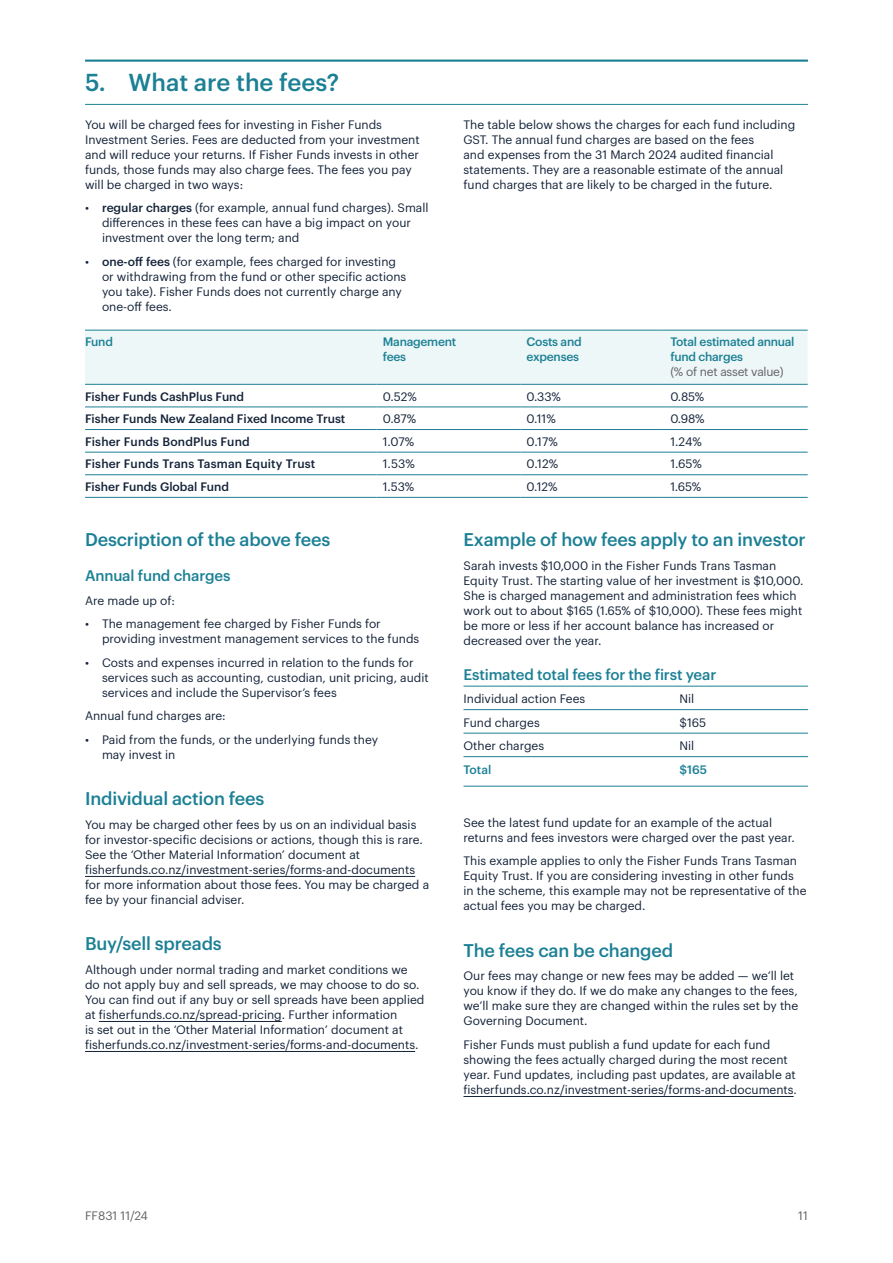
<style>
.page{position:relative;width:893px;height:1263px;background:#fff}
.page>*{position:absolute;margin:0;border:0;box-sizing:border-box;transform-origin:0 0}
.Headers_16pt{font:500 24px "Graphik";color:#1c8095}
.Subheader_12pt_-_no_lines{font:500 18px "Graphik";letter-spacing:-.01em;color:#1c8095}
.Subheader_10pt{font:500 15px "Graphik";letter-spacing:-.01em;color:#1c8095}
.Body_8pt{font:12px/15px "Graphik";color:#132238}
.Body_8pt-2{font:500 12px "Graphik";color:#132238}
.Body_8pt-3{font:500 12px/15px "Graphik";letter-spacing:-.02em;color:#1c8095}
.Body_Lines_-_tight_list{font:12px "Graphik";color:#132238}
.t1{font:12px "Graphik";color:#636366}
.Body_Lines_-_tight_list-2{font:500 12px "Graphik";color:#1c8095}
.s1{font-weight:500}
.s2{font-weight:400;color:#636366}
</style>
<div class="page">
<hr style="left:85px;top:60px;width:723px;height:2px;background:#1c8095">
<hr style="left:85px;top:104px;width:723px;height:1px;background:#1c8095">
<div style="left:85px;top:331px;width:723px;height:53px;background:#edf7f7"></div>
<hr style="left:85px;top:407px;width:292px;height:1px;background:#1c8095">
<hr style="left:85px;top:429px;width:292px;height:1px;background:#1c8095">
<hr style="left:85px;top:452px;width:292px;height:1px;background:#1c8095">
<hr style="left:85px;top:474px;width:292px;height:1px;background:#1c8095">
<hr style="left:85px;top:497px;width:292px;height:1px;background:#1c8095">
<hr style="left:520px;top:407px;width:144px;height:1px;background:#1c8095">
<hr style="left:520px;top:429px;width:144px;height:1px;background:#1c8095">
<hr style="left:520px;top:452px;width:144px;height:1px;background:#1c8095">
<hr style="left:520px;top:474px;width:144px;height:1px;background:#1c8095">
<hr style="left:520px;top:497px;width:144px;height:1px;background:#1c8095">
<hr style="left:664px;top:330px;width:144px;height:1px;background:#1c8095">
<hr style="left:664px;top:384px;width:144px;height:1px;background:#1c8095">
<hr style="left:664px;top:407px;width:144px;height:1px;background:#1c8095">
<hr style="left:664px;top:429px;width:144px;height:1px;background:#1c8095">
<hr style="left:664px;top:452px;width:144px;height:1px;background:#1c8095">
<hr style="left:664px;top:474px;width:144px;height:1px;background:#1c8095">
<hr style="left:664px;top:497px;width:144px;height:1px;background:#1c8095">
<hr style="left:85px;top:330px;width:292px;height:1px;background:#1c8095">
<hr style="left:85px;top:384px;width:292px;height:1px;background:#1c8095">
<hr style="left:520px;top:330px;width:144px;height:1px;background:#1c8095">
<hr style="left:520px;top:384px;width:144px;height:1px;background:#1c8095">
<hr style="left:377px;top:330px;width:143px;height:1px;background:#1c8095">
<hr style="left:377px;top:384px;width:143px;height:1px;background:#1c8095">
<hr style="left:377px;top:407px;width:143px;height:1px;background:#1c8095">
<hr style="left:377px;top:429px;width:143px;height:1px;background:#1c8095">
<hr style="left:377px;top:452px;width:143px;height:1px;background:#1c8095">
<hr style="left:377px;top:474px;width:143px;height:1px;background:#1c8095">
<hr style="left:377px;top:497px;width:143px;height:1px;background:#1c8095">
<hr style="left:85px;top:876px;width:330px;height:1px;background:#132238">
<hr style="left:99px;top:1021px;width:183px;height:1px;background:#132238">
<hr style="left:85px;top:1051px;width:330px;height:1px;background:#132238">
<hr style="left:463px;top:686px;width:345px;height:1px;background:#1c8095">
<hr style="left:463px;top:709px;width:345px;height:1px;background:#1c8095">
<hr style="left:463px;top:733px;width:345px;height:1px;background:#1c8095">
<hr style="left:463px;top:756px;width:345px;height:1px;background:#1c8095">
<hr style="left:463px;top:786px;width:345px;height:1px;background:#1c8095">
<hr style="left:463px;top:1096px;width:331px;height:1px;background:#132238">
<p class="Headers_16pt" style="left:85px;top:64px;width:256px">5. What are the fees?</p>
<p class="Body_8pt" style="left:85px;top:116px;width:336px">You will be charged fees for investing in Fisher Funds Investment Series. Fees are deducted from your investment and will reduce your returns. If Fisher Funds invests in other funds, those funds may also charge fees. The fees you pay will be charged in two ways:</p>
<p class="Body_8pt" style="left:102px;top:200px;width:328px;text-indent:-17px">• <span class="s1">regular charges</span> (for example, annual fund charges). Small differences in these fees can have a big impact on your investment over the long term; and</p>
<p class="Body_8pt" style="left:102px;top:253px;width:306px;text-indent:-17px">• <span class="s1">one-off fees</span> (for example, fees charged for investing or withdrawing from the fund or other specific actions you take). Fisher Funds does not currently charge any one-off fees.</p>
<p class="Body_8pt" style="left:463px;top:116px;width:333px">The table below shows the charges for each fund including GST. The annual fund charges are based on the fees<br>and expenses from the 31 March 2024 audited financial statements. They are a reasonable estimate of the annual fund charges that are likely to be charged in the future.</p>
<p class="Body_8pt-3" style="left:85px;top:333px;width:29px">Fund</p>
<p class="Body_8pt-3" style="left:383px;top:333px;width:75px">Management fees</p>
<p class="Body_8pt-3" style="left:527px;top:333px;width:57px">Costs and expenses</p>
<p class="Body_8pt-3" style="left:670px;top:333px;width:126px">Total estimated annual fund charges<br><span class="s2">(% of net asset value)</span></p>
<p class="Body_8pt-2" style="left:85px;top:387px;width:161px">Fisher Funds CashPlus Fund</p>
<p class="Body_8pt" style="left:383px;top:388px;width:35px">0.52%</p>
<p class="Body_8pt" style="left:527px;top:388px;width:36px">0.33%</p>
<p class="Body_8pt" style="left:670px;top:388px;width:36px">0.85%</p>
<p class="Body_8pt-2" style="left:85px;top:410px;width:262px">Fisher Funds New Zealand Fixed Income Trust</p>
<p class="Body_8pt" style="left:383px;top:410px;width:35px">0.87%</p>
<p class="Body_8pt" style="left:527px;top:410px;width:31px">0.11%</p>
<p class="Body_8pt" style="left:670px;top:410px;width:36px">0.98%</p>
<p class="Body_8pt-2" style="left:85px;top:432px;width:166px">Fisher Funds BondPlus Fund</p>
<p class="Body_8pt" style="left:383px;top:433px;width:33px">1.07%</p>
<p class="Body_8pt" style="left:527px;top:433px;width:33px">0.17%</p>
<p class="Body_8pt" style="left:670px;top:433px;width:33px">1.24%</p>
<p class="Body_8pt-2" style="left:85px;top:455px;width:232px">Fisher Funds Trans Tasman Equity Trust</p>
<p class="Body_8pt" style="left:383px;top:455px;width:34px">1.53%</p>
<p class="Body_8pt" style="left:527px;top:455px;width:33px">0.12%</p>
<p class="Body_8pt" style="left:670px;top:455px;width:33px">1.65%</p>
<p class="Body_8pt-2" style="left:85px;top:477px;width:145px">Fisher Funds Global Fund</p>
<p class="Body_8pt" style="left:383px;top:478px;width:33px">1.53%</p>
<p class="Body_8pt" style="left:527px;top:478px;width:33px">0.12%</p>
<p class="Body_8pt" style="left:670px;top:478px;width:32px">1.65%</p>
<p class="Subheader_12pt_-_no_lines" style="left:85px;top:526px;width:247px">Description of the above fees</p>
<p class="Subheader_10pt" style="left:85px;top:564px;width:147px">Annual fund charges</p>
<p class="Body_8pt" style="left:85px;top:592px;width:91px">Are made up of:</p>
<p class="Body_8pt" style="left:102px;top:615px;width:319px;text-indent:-17px">• The management fee charged by Fisher Funds for providing investment management services to the funds</p>
<p class="Body_8pt" style="left:102px;top:654px;width:328px;text-indent:-17px">• Costs and expenses incurred in relation to the funds for services such as accounting, custodian, unit pricing, audit services and include the Supervisor’s fees</p>
<p class="Body_8pt" style="left:85px;top:707px;width:142px">Annual fund charges are:</p>
<p class="Body_8pt" style="left:102px;top:731px;width:278px;text-indent:-17px">• Paid from the funds, or the underlying funds they may invest in</p>
<p class="Subheader_12pt_-_no_lines" style="left:85px;top:785px;width:181px">Individual action fees</p>
<p class="Body_8pt" style="left:85px;top:816px;width:346px">You may be charged other fees by us on an individual basis for investor-specific decisions or actions, though this is rare.<br>See the ‘Other Material Information’ document at fisherfunds.co.nz/investment-series/forms-and-documents for more information about those fees. You may be charged a fee by your financial adviser.</p>
<p class="Subheader_12pt_-_no_lines" style="left:85px;top:930px;width:138px">Buy/sell spreads</p>
<p class="Body_8pt" style="left:85px;top:961px;width:341px">Although under normal trading and market conditions we do not apply buy and sell spreads, we may choose to do so.<br>You can find out if any buy or sell spreads have been applied at fisherfunds.co.nz/spread-pricing. Further information<br>is set out in the ‘Other Material Information’ document at fisherfunds.co.nz/investment-series/forms-and-documents.</p>
<p class="Subheader_12pt_-_no_lines" style="left:463px;top:526px;width:344px">Example of how fees apply to an investor</p>
<p class="Body_8pt" style="left:463px;top:557px;width:341px">Sarah invests $10,000 in the Fisher Funds Trans Tasman Equity Trust. The starting value of her investment is $10,000.<br>She is charged management and administration fees which work out to about $165 (1.65% of $10,000). These fees might be more or less if her account balance has increased or decreased over the year.</p>
<p class="Subheader_10pt" style="left:463px;top:663px;width:254px">Estimated total fees for the first year</p>
<p class="Body_Lines_-_tight_list" style="left:463px;top:690px;width:123px">Individual action Fees</p>
<p class="Body_Lines_-_tight_list" style="left:679px;top:690px;width:16px">Nil</p>
<p class="Body_Lines_-_tight_list" style="left:463px;top:713px;width:78px">Fund charges</p>
<p class="Body_Lines_-_tight_list" style="left:679px;top:713px;width:28px">$165</p>
<p class="Body_Lines_-_tight_list" style="left:463px;top:737px;width:82px">Other charges</p>
<p class="Body_Lines_-_tight_list" style="left:679px;top:737px;width:16px">Nil</p>
<p class="Body_Lines_-_tight_list-2" style="left:463px;top:760px;width:29px">Total</p>
<p class="Body_Lines_-_tight_list-2" style="left:679px;top:760px;width:29px">$165</p>
<p class="Body_8pt" style="left:463px;top:814px;width:333px">See the latest fund update for an example of the actual returns and fees investors were charged over the past year.</p>
<p class="Body_8pt" style="left:463px;top:852px;width:345px">This example applies to only the Fisher Funds Trans Tasman Equity Trust. If you are considering investing in other funds in the scheme, this example may not be representative of the actual fees you may be charged.</p>
<p class="Subheader_12pt_-_no_lines" style="left:463px;top:937px;width:211px">The fees can be changed</p>
<p class="Body_8pt" style="left:463px;top:967px;width:336px">Our fees may change or new fees may be added — we’ll let you know if they do. If we do make any changes to the fees, we’ll make sure they are changed within the rules set by the Governing Document.</p>
<p class="Body_8pt" style="left:463px;top:1036px;width:335px">Fisher Funds must publish a fund update for each fund showing the fees actually charged during the most recent year. Fund updates, including past updates, are available at fisherfunds.co.nz/investment-series/forms-and-documents.</p>
<p class="t1" style="left:85px;top:1207px;width:64px">FF831 11/24</p>
<p class="t1" style="left:798px;top:1207px;width:11px">11</p>
</div>
